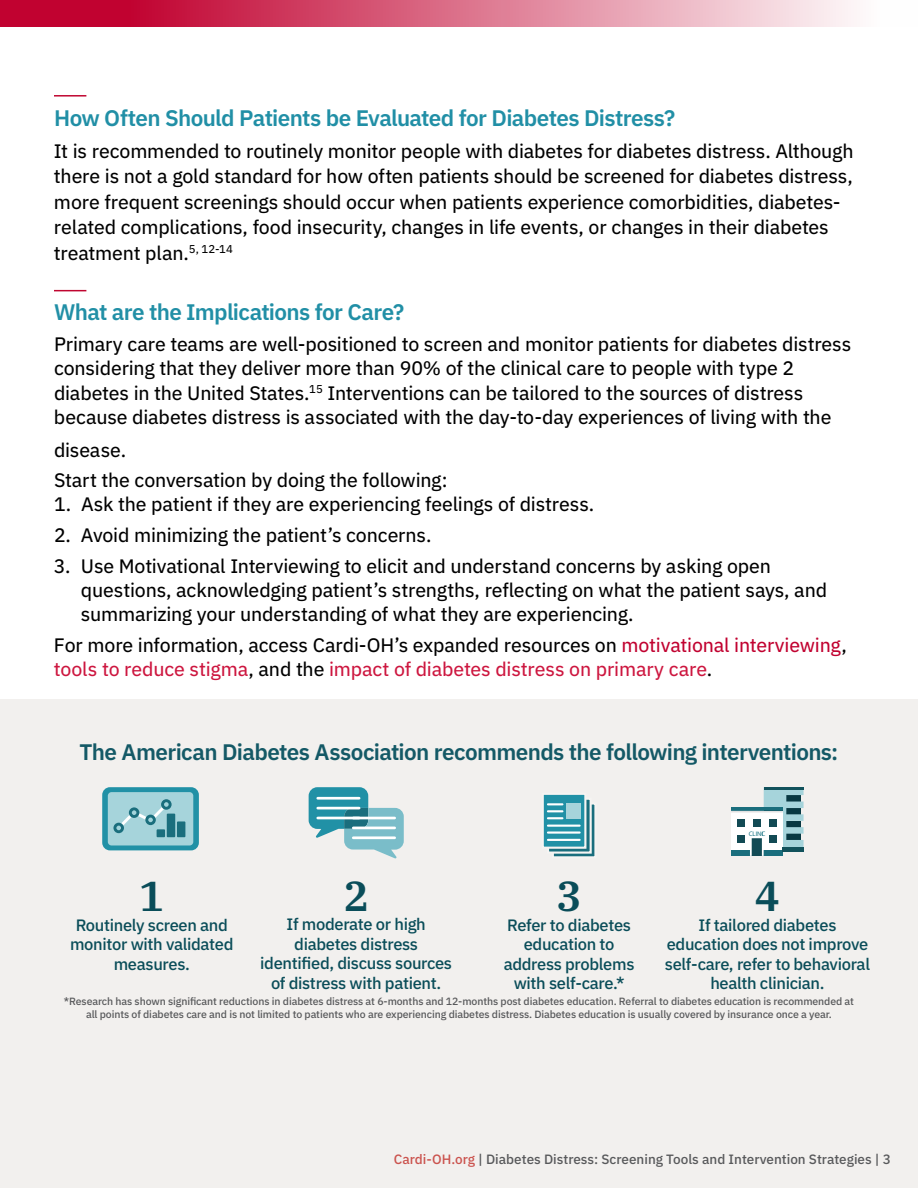
<style>
.page{position:relative;width:918px;height:1188px;background:#fff}
.page>*{position:absolute;margin:0;border:0;box-sizing:border-box;transform-origin:0 0}
.t1{font:600 41.85px "IBM Plex Serif";color:#0a4d59}
.t2{font:600 22.5px "IBM Plex Sans";letter-spacing:-.03em;color:#218fa6}
.t3{font:600 22.5px "IBM Plex Sans";letter-spacing:-.03em;color:#145966}
.t4{font:19.5px/25.5px "IBM Plex Sans Text";letter-spacing:-.01em;color:#000}
.t5{font:500 16.5px/19.4px "IBM Plex Sans";letter-spacing:-.02em;color:#0a4d59;text-align:center}
.t6{font:500 13.5px "IBM Plex Sans";color:#58595b}
.t7{font:500 10.5px/12.6px "IBM Plex Sans";letter-spacing:-.01em;color:#58595b;text-align:center}
.t8{font:6.6px "Myriad Pro";color:#177382}
.s1{color:#c10230}
.s2{color:#cd163f}
.s3{color:#cb534e}
</style>
<div class="page">
<div style="left:0;top:700px;width:918px;height:488px;background:#f2f0ee"></div>
<svg style="left:0;top:0;width:854px;height:27px;background:#d96884"></svg>
<svg style="left:102px;top:787px;width:97px;height:63px;background:#7ebec9"></svg>
<div style="left:177px;top:821px;width:8px;height:16px;background:#1a6e7d"></div>
<div style="left:167px;top:814px;width:8px;height:23px;background:#1a6e7d"></div>
<div style="left:157px;top:829px;width:8px;height:8px;background:#1a6e7d"></div>
<svg style="left:309px;top:787px;width:95px;height:72px"></svg>
<hr style="left:318px;top:797px;width:41px;height:3px;background:#fff">
<hr style="left:318px;top:807px;width:41px;height:2px;background:#fff">
<hr style="left:318px;top:817px;width:41px;height:2px;background:#fff">
<hr style="left:353px;top:817px;width:42px;height:2px;background:#fff">
<hr style="left:353px;top:827px;width:42px;height:2px;background:#fff">
<hr style="left:353px;top:836px;width:42px;height:3px;background:#fff">
<div style="left:552px;top:802px;width:45px;height:56px;background:#1a6e7d;border:2px solid #f5f4f2"></div>
<svg style="left:549px;top:799px;width:43px;height:55px"></svg>
<div style="left:542px;top:793px;width:44px;height:56px;background:#2191a6;border:2px solid #f5f4f2"></div>
<svg style="left:548px;top:803px;width:14px;height:16px"></svg>
<hr style="left:548px;top:825px;width:32px;height:2px;background:#fff">
<hr style="left:548px;top:831px;width:32px;height:3px;background:#fff">
<hr style="left:548px;top:839px;width:32px;height:2px;background:#fff">
<div style="left:567px;top:803px;width:14px;height:16px;background:#a6d4db"></div>
<svg style="left:731px;top:787px;width:73px;height:69px"></svg>
<div style="left:769px;top:835px;width:8px;height:8px;background:#124a54"></div>
<div style="left:737px;top:835px;width:8px;height:8px;background:#124a54"></div>
<div style="left:769px;top:819px;width:8px;height:8px;background:#124a54"></div>
<div style="left:737px;top:819px;width:8px;height:8px;background:#124a54"></div>
<div style="left:753px;top:819px;width:8px;height:8px;background:#124a54"></div>
<hr style="left:54px;top:290px;width:32px;height:1px;background:#c00630">
<hr style="left:54px;top:95px;width:32px;height:2px;background:#c00630">
<p class="t2" style="left:54px;top:100px;width:623px">How Often Should Patients be Evaluated for Diabetes Distress?</p>
<p class="t4" style="left:54px;top:137px;width:801px">It is recommended to routinely monitor people with diabetes for diabetes distress. Although there is not a gold standard for how often patients should be screened for diabetes distress, more frequent screenings should occur when patients experience comorbidities, diabetes&shy;related complications, food insecurity, changes in life events, or changes in their diabetes treatment plan.<sup>5,</sup> <sup>12-14</sup></p>
<p class="t2" style="left:54px;top:294px;width:352px">What are the Implications for Care?</p>
<p class="t4" style="left:54px;top:330px;width:799px;line-height:24.3px">Primary care teams are well-positioned to screen and monitor patients for diabetes distress considering that they deliver more than 90% of the clinical care to people with type 2 diabetes in the United States.<sup>15</sup> Interventions can be tailored to the sources of distress because diabetes distress is associated with the day-to-day experiences of living with the</p>
<p class="t4" style="left:54px;top:433px;width:395px;line-height:30.8px">disease.<br>Start the conversation by doing the following:</p>
<p class="t4" style="left:54px;top:490px;width:542px">1. Ask the patient if they are experiencing feelings of distress.</p>
<p class="t4" style="left:54px;top:521px;width:379px">2. Avoid minimizing the patient’s concerns.</p>
<p class="t4" style="left:81px;top:552px;width:748px;line-height:24px;text-indent:-27px">3. Use Motivational Interviewing to elicit and understand concerns by asking open questions, acknowledging patient’s strengths, reflecting on what the patient says, and summarizing your understanding of what they are experiencing.</p>
<p class="t4" style="left:54px;top:631px;width:794px;line-height:24px">For more information, access Cardi-OH’s expanded resources on <span class="s1">motivational interviewing</span>, <span class="s2">tools to reduce stigma</span>, and the <span class="s2">impact of diabetes distress on primary care</span>.</p>
<p class="t3" style="left:80px;top:734px;width:760px">The American Diabetes Association recommends the following interventions:</p>
<h1 class="t1" style="left:139px;top:864px;width:27px">1</h1>
<p class="t5" style="left:70px;top:914px;width:165px">Routinely screen and monitor with validated measures.</p>
<h1 class="t1" style="left:344px;top:863px;width:27px">2</h1>
<p class="t5" style="left:260px;top:914px;width:193px">If moderate or high diabetes distress identified, discuss sources of distress with patient.</p>
<h1 class="t1" style="left:557px;top:864px;width:27px">3</h1>
<p class="t5" style="left:504px;top:914px;width:132px">Refer to diabetes education to address problems with self-care.*</p>
<p class="t8" style="left:749px;top:829px;width:18px">CLINIC</p>
<h1 class="t1" style="left:755px;top:864px;width:27px">4</h1>
<p class="t5" style="left:665px;top:914px;width:207px">If tailored diabetes education does not improve self-care, refer to behavioral health clinician.</p>
<p class="t7" style="left:64px;top:994px;width:792px">*Research has shown significant reductions in diabetes distress at 6-months and 12-months post diabetes education. Referral to diabetes education is recommended at all points of diabetes care and is not limited to patients who are experiencing diabetes distress. Diabetes education is usually covered by insurance once a year.</p>
<p class="t6" style="left:394px;top:1149px;width:499px"><span class="s3">Cardi-OH.org</span> | Diabetes Distress: Screening Tools and Intervention Strategies | 3</p>
</div>
